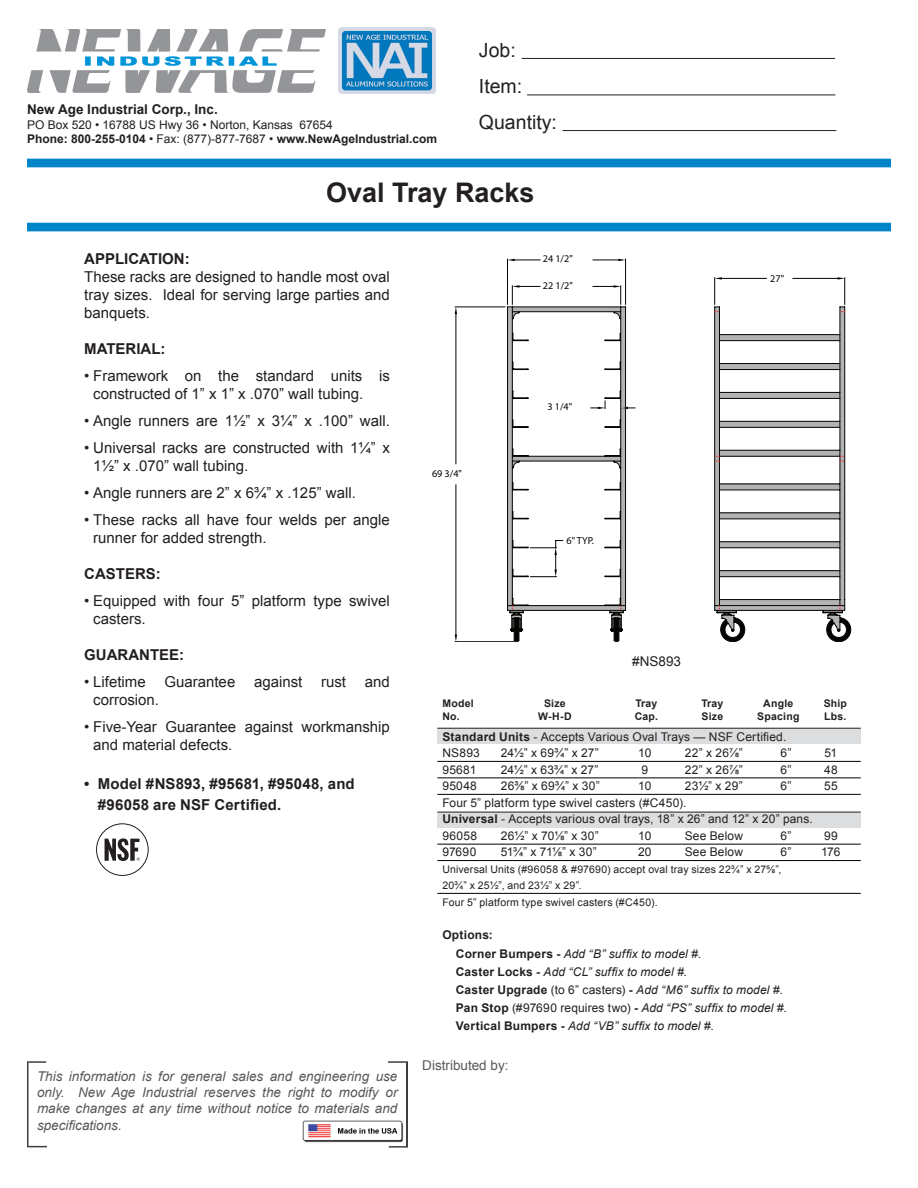
<style>
.page{position:relative;width:918px;height:1188px;background:#fff}
.page>*{position:absolute;margin:0;border:0;box-sizing:border-box;transform-origin:0 0}
.t1{font:700 27px "Arial";color:#231f20}
.t2{font:19.5px/36px "Arial";color:#231f20}
.t3{font:15px/18px "Arial";color:#231f20}
.t4{font:700 15px/21px "Arial";color:#231f20}
.t5{font:italic 13.5px/16.2px "Arial";color:#57585a;text-align:justify}
.t6{font:700 13.5px "Arial";color:#231f20}
.t7{font:13.5px "Arial";color:#57585a}
.t8{font:13.5px "Arial";color:#231f20}
.t9{font:12px/16.5px "Arial";letter-spacing:.01em;color:#231f20}
.t10{font:italic 12px/18px "Arial";letter-spacing:.015em;color:#231f20}
.t11{font:700 12px/19.5px "Arial";letter-spacing:.02em;color:#231f20}
.t12{font:10.5px/16.5px "Arial";letter-spacing:.015em;color:#231f20}
.t13{font:700 10.5px "Arial";letter-spacing:.02em;color:#231f20}
.t14{font:10.2px "Myriad Pro";color:#040503}
.s1{font-weight:700}
.s2{font-weight:400;font-style:italic}
.s3{font-weight:700;font-style:normal}
.s4{font-style:normal}
</style>
<div class="page">
<hr style="left:522px;top:58px;width:313px;height:1px;background:#231f20">
<hr style="left:527px;top:95px;width:308px;height:1px;background:#231f20">
<hr style="left:563px;top:130px;width:273px;height:1px;background:#231f20">
<svg style="left:27px;top:1061px;width:19px;height:2px"></svg>
<hr style="left:27px;top:1062px;width:1px;height:85px;background:#3e3e3f">
<hr style="left:407px;top:1062px;width:1px;height:85px;background:#3e3e3f">
<svg style="left:28px;top:1146px;width:19px;height:1px"></svg>
<hr style="left:388px;top:1061px;width:20px;height:2px;background:#3e3e3f">
<img style="left:302px;top:1120px;width:87px;height:23px">
<svg style="left:389px;top:1118px;width:19px;height:30px"></svg>
<div style="left:27px;top:159px;width:864px;height:7px;background:#0084ca"></div>
<div style="left:27px;top:223px;width:864px;height:7px;background:#0084ca"></div>
<img style="left:27px;top:29px;width:298px;height:63px">
<img style="left:338px;top:27px;width:97px;height:67px">
<div style="left:27px;top:160px;width:864px;height:7px;background:#0084ca"></div>
<div style="left:27px;top:224px;width:864px;height:7px;background:#0084ca"></div>
<div style="left:437px;top:728px;width:424px;height:16px;background:#dcdddf"></div>
<div style="left:437px;top:812px;width:424px;height:16px;background:#dcdddf"></div>
<hr style="left:437px;top:728px;width:424px;height:1px;background:#231f20">
<hr style="left:437px;top:812px;width:424px;height:1px;background:#231f20">
<hr style="left:437px;top:761px;width:424px;height:1px;background:#000">
<hr style="left:437px;top:778px;width:424px;height:1px;background:#000">
<hr style="left:437px;top:794px;width:424px;height:1px;background:#000">
<hr style="left:437px;top:844px;width:424px;height:1px;background:#000">
<hr style="left:437px;top:860px;width:424px;height:1px;background:#000">
<hr style="left:437px;top:893px;width:424px;height:1px;background:#000">
<svg style="left:454px;top:259px;width:392px;height:383px"></svg>
<svg style="left:508px;top:307px;width:120px;height:335px"></svg>
<svg style="left:715px;top:307px;width:136px;height:335px"></svg>
<div style="left:96px;top:824px;width:52px;height:52px;border:1px solid #231f20;border-radius:50%"></div>
<svg style="left:105px;top:838px;width:35px;height:23px"></svg>
<p class="t6" style="left:27px;top:101px;width:192px">New Age Industrial Corp., Inc.</p>
<p class="t9" style="left:27px;top:118px;width:412px;line-height:14.4px">PO Box 520 • 16788 US Hwy 36 • Norton, Kansas 67654<br><span class="s1">Phone: 800-255-0104</span> • Fax: (877)-877-7687 • <span class="s1">www.NewAgeIndustrial.com</span></p>
<h2 class="t2" style="left:479px;top:33px;width:80px">Job:<br>Item:<br>Quantity:</h2>
<h1 class="t1" style="left:326px;top:175px;width:210px">Oval Tray Racks</h1>
<p class="t4" style="left:84px;top:248px;width:107px">APPLICATION:</p>
<p class="t3" style="left:84px;top:268px;width:307px;text-align:justify">These racks are designed to handle most oval tray sizes. Ideal for serving large parties and banquets.</p>
<p class="t4" style="left:84px;top:338px;width:83px">MATERIAL:</p>
<p class="t3" style="left:93px;top:367px;width:298px;text-indent:-9px">• Framework on the standard units is constructed of 1” x 1” x .070” wall tubing.</p>
<p class="t3" style="left:84px;top:412px;width:307px">• Angle runners are 1½” x 3¼” x .100” wall.</p>
<p class="t3" style="left:93px;top:439px;width:298px;text-indent:-9px">• Universal racks are constructed with 1¼” x<br>1½” x .070” wall tubing.</p>
<p class="t3" style="left:84px;top:484px;width:273px">• Angle runners are 2” x 6¾” x .125” wall.</p>
<p class="t3" style="left:93px;top:511px;width:298px;text-indent:-9px">• These racks all have four welds per angle runner for added strength.</p>
<p class="t4" style="left:84px;top:563px;width:78px">CASTERS:</p>
<p class="t3" style="left:93px;top:592px;width:298px;text-indent:-9px">• Equipped with four 5” platform type swivel casters.</p>
<p class="t4" style="left:84px;top:644px;width:101px">GUARANTEE:</p>
<p class="t3" style="left:93px;top:673px;width:298px;text-indent:-9px">• Lifetime Guarantee against rust and corrosion.</p>
<p class="t3" style="left:93px;top:718px;width:298px;text-indent:-9px">• Five-Year Guarantee against workmanship and material defects.</p>
<p class="t4" style="left:98px;top:773px;width:259px;text-indent:-14px">• Model #NS893, #95681, #95048, and #96058 are NSF Certified.</p>
<p class="t5" style="left:37px;top:1068px;width:362px">This information is for general sales and engineering use only. New Age Industrial reserves the right to modify or make changes at any time without notice to materials and specifications.</p>
<p class="t14" style="left:432px;top:467px;width:32px">69 3/4"</p>
<p class="t14" style="left:543px;top:253px;width:32px">24 1/2"</p>
<p class="t14" style="left:543px;top:279px;width:32px">22 1/2"</p>
<p class="t14" style="left:547px;top:401px;width:26px">3 1/4"</p>
<p class="t14" style="left:567px;top:534px;width:29px">6" TYP.</p>
<p class="t8" style="left:632px;top:653px;width:50px">#NS893</p>
<p class="t14" style="left:770px;top:272px;width:15px">27"</p>
<p class="t13" style="left:442px;top:696px;width:33px">Model</p>
<p class="t13" style="left:544px;top:696px;width:23px">Size</p>
<p class="t13" style="left:635px;top:696px;width:23px">Tray</p>
<p class="t13" style="left:701px;top:696px;width:23px">Tray</p>
<p class="t13" style="left:763px;top:696px;width:32px">Angle</p>
<p class="t13" style="left:824px;top:696px;width:25px">Ship</p>
<p class="t13" style="left:442px;top:709px;width:19px">No.</p>
<p class="t13" style="left:538px;top:709px;width:35px">W-H-D</p>
<p class="t13" style="left:635px;top:709px;width:25px">Cap.</p>
<p class="t13" style="left:702px;top:709px;width:23px">Size</p>
<p class="t13" style="left:757px;top:709px;width:44px">Spacing</p>
<p class="t13" style="left:824px;top:709px;width:24px">Lbs.</p>
<p class="t9" style="left:442px;top:728px;width:345px"><span class="s1">Standard Units</span> - Accepts Various Oval Trays — NSF Certified.<br>NS893</p>
<p class="t9" style="left:501px;top:745px;width:100px">24½” x 69¾” x 27”</p>
<p class="t9" style="left:638px;top:745px;width:15px">10</p>
<p class="t9" style="left:685px;top:745px;width:60px">22” x 26⅞”</p>
<p class="t9" style="left:780px;top:745px;width:13px">6”</p>
<p class="t9" style="left:824px;top:745px;width:14px">51</p>
<p class="t9" style="left:442px;top:761px;width:36px">95681</p>
<p class="t9" style="left:501px;top:761px;width:99px">24½” x 63¾” x 27”</p>
<p class="t9" style="left:642px;top:761px;width:8px">9</p>
<p class="t9" style="left:685px;top:761px;width:60px">22” x 26⅞”</p>
<p class="t9" style="left:780px;top:761px;width:13px">6”</p>
<p class="t9" style="left:824px;top:761px;width:15px">48</p>
<p class="t9" style="left:442px;top:778px;width:36px">95048</p>
<p class="t9" style="left:501px;top:778px;width:100px">26⅜” x 69¾” x 30”</p>
<p class="t9" style="left:638px;top:778px;width:15px">10</p>
<p class="t9" style="left:685px;top:778px;width:59px">23½” x 29”</p>
<p class="t9" style="left:780px;top:778px;width:13px">6”</p>
<p class="t9" style="left:824px;top:778px;width:15px">55</p>
<p class="t9" style="left:442px;top:794px;width:372px">Four 5” platform type swivel casters (#C450).<br><span class="s1">Universal</span> - Accepts various oval trays, 18” x 26” and 12” x 20” pans.<br>96058</p>
<p class="t9" style="left:501px;top:827px;width:100px">26½” x 70⅛” x 30”</p>
<p class="t9" style="left:638px;top:827px;width:15px">10</p>
<p class="t9" style="left:685px;top:827px;width:60px">See Below</p>
<p class="t9" style="left:780px;top:827px;width:13px">6”</p>
<p class="t9" style="left:824px;top:827px;width:15px">99</p>
<p class="t9" style="left:442px;top:844px;width:35px">97690</p>
<p class="t9" style="left:501px;top:844px;width:97px">51¾” x 71⅛” x 30”</p>
<p class="t9" style="left:638px;top:844px;width:15px">20</p>
<p class="t9" style="left:685px;top:844px;width:60px">See Below</p>
<p class="t9" style="left:780px;top:844px;width:13px">6”</p>
<p class="t9" style="left:821px;top:844px;width:21px">176</p>
<p class="t12" style="left:442px;top:861px;width:341px">Universal Units (#96058 &amp; #97690) accept oval tray sizes 22¾” x 27⅝”,<br>20¾” x 25½”, and 23½” x 29”.<br>Four 5” platform type swivel casters (#C450).</p>
<p class="t11" style="left:456px;top:925px;width:247px;text-indent:-14px">Options:<br>Corner Bumpers - <span class="s2">Add “B” suffix to model #.</span></p>
<p class="t10" style="left:456px;top:963px;width:333px"><span class="s3">Caster Locks -</span> Add “CL” suffix to model #.<br><span class="s3">Caster Upgrade</span> <span class="s4">(to 6” casters)</span> <span class="s3">-</span> Add “M6” suffix to model #.<br><span class="s3">Pan Stop</span> <span class="s4">(#97690 requires two)</span> <span class="s3">-</span> Add “PS” suffix to model #.<br><span class="s3">Vertical Bumpers -</span> Add “VB” suffix to model #.</p>
<p class="t7" style="left:422px;top:1056px;width:88px">Distributed by:</p>
</div>
